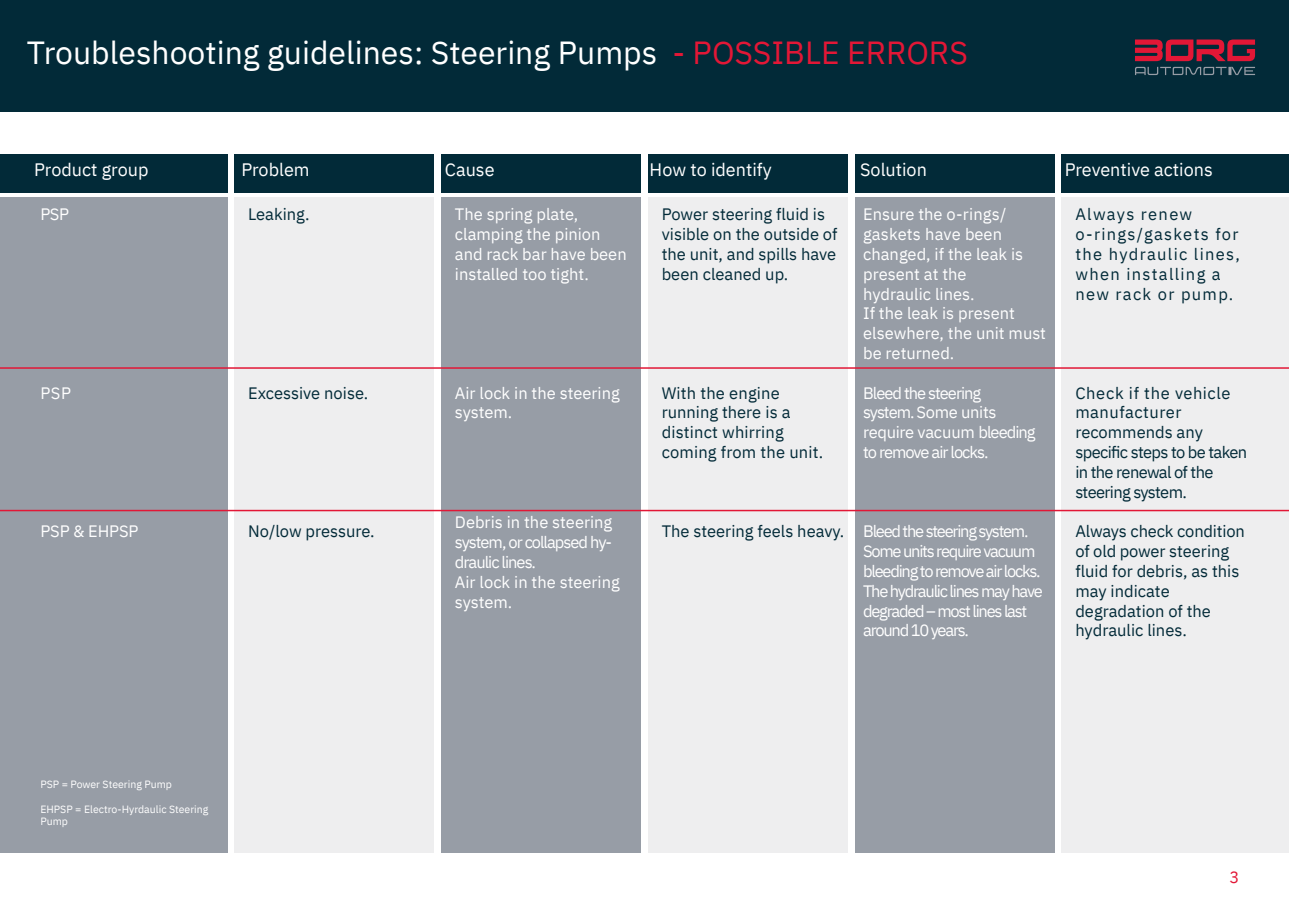
<style>
.page{position:relative;width:1289px;height:919px;background:#fff}
.page>*{position:absolute;margin:0;border:0;box-sizing:border-box;transform-origin:0 0}
.t1{font:31.95px "IBM Plex Sans";color:#fff}
.t2{font:18px "IBM Plex Sans";color:#fff}
.t3{font:16.5px/19.8px "IBM Plex Sans";letter-spacing:-.005em;color:#fff}
.t4{font:16.5px/19.8px "IBM Plex Sans";color:#022a38}
.t5{font:16.5px/19.8px "IBM Plex Sans";letter-spacing:-.075em;color:#fff}
.t6{font:16.5px/19.8px "IBM Plex Sans";letter-spacing:-.04em;color:#022a38}
.t7{font:16.5px/19.8px "IBM Plex Sans";letter-spacing:.08em;color:#022a38}
.t8{font:16.5px/19.8px "IBM Plex Sans";letter-spacing:-.06em;color:#fff}
.t9{font:16.5px "IBM Plex Sans";color:#e21736}
.t10{font:10.5px/12.6px "IBM Plex Sans";color:#fff}
.s1{color:#e21736}
</style>
<div class="page">
<div style="left:0;top:0;width:1288px;height:111px;background:#022a38"></div>
<svg style="left:1135px;top:67px;width:119px;height:8px"></svg>
<svg style="left:1135px;top:39px;width:119px;height:22px"></svg>
<div style="left:234px;top:154px;width:200px;height:38px;background:#022a38"></div>
<div style="left:441px;top:154px;width:200px;height:38px;background:#022a38"></div>
<div style="left:648px;top:154px;width:199px;height:38px;background:#022a38"></div>
<div style="left:854px;top:154px;width:200px;height:38px;background:#022a38"></div>
<div style="left:1061px;top:154px;width:227px;height:38px;background:#022a38"></div>
<div style="left:0;top:154px;width:227px;height:38px;background:#022a38"></div>
<div style="left:0;top:197px;width:227px;height:655px;background:#979da6"></div>
<div style="left:234px;top:197px;width:200px;height:655px;background:#eeeeef"></div>
<div style="left:441px;top:197px;width:200px;height:655px;background:#979da6"></div>
<div style="left:648px;top:197px;width:199px;height:655px;background:#eeeeef"></div>
<div style="left:854px;top:197px;width:200px;height:655px;background:#979da6"></div>
<div style="left:1061px;top:197px;width:227px;height:655px;background:#eeeeef"></div>
<hr style="left:0;top:509px;width:1288px;height:2px;background:#e21736">
<hr style="left:0;top:367px;width:1288px;height:2px;background:#e21736">
<p class="t1" style="left:27px;top:29px;width:942px">Troubleshooting guidelines: Steering Pumps <span class="s1">- POSSIBLE ERRORS</span></p>
<p class="t2" style="left:34px;top:156px;width:116px">Product group</p>
<p class="t2" style="left:241px;top:156px;width:70px">Problem</p>
<p class="t2" style="left:445px;top:156px;width:51px">Cause</p>
<p class="t2" style="left:649px;top:156px;width:124px">How to identify</p>
<p class="t2" style="left:860px;top:156px;width:68px">Solution</p>
<p class="t2" style="left:1064px;top:156px;width:150px">Preventive actions</p>
<p class="t3" style="left:40px;top:203px;width:30px">PSP</p>
<p class="t4" style="left:248px;top:203px;width:63px">Leaking.</p>
<p class="t3" style="left:455px;top:203px;width:173px">The spring plate, clamping the pinion and rack bar have been installed too tight.</p>
<p class="t4" style="left:661px;top:203px;width:177px">Power steering fluid is visible on the outside of the unit, and spills have been cleaned up.</p>
<p class="t3" style="left:863px;top:203px;width:162px">Ensure the o-rings/ gaskets have been changed, if the leak is present at the hydraulic lines.</p>
<p class="t3" style="left:863px;top:302px;width:184px">If the leak is present elsewhere, the unit must be returned.</p>
<p class="t8" style="left:863px;top:381px;width:174px">Bleed the steering system. Some units require vacuum bleeding to remove air locks.</p>
<p class="t7" style="left:1075px;top:203px;width:166px">Always renew o-rings/gaskets for the hydraulic lines, when installing a new rack or pump.</p>
<p class="t4" style="left:248px;top:381px;width:122px">Excessive noise.</p>
<p class="t3" style="left:455px;top:381px;width:166px">Air lock in the steering system.</p>
<p class="t4" style="left:661px;top:381px;width:163px">With the engine running there is a distinct whirring coming from the unit.</p>
<p class="t6" style="left:1075px;top:381px;width:173px">Check if the vehicle manufacturer recommends any specific steps to be taken in the renewal of the steering system.</p>
<p class="t4" style="left:1075px;top:520px;width:171px">Always check condition of old power steering fluid for debris, as this may indicate degradation of the hydraulic lines.</p>
<p class="t3" style="left:40px;top:381px;width:32px">PSP</p>
<p class="t3" style="left:455px;top:511px;width:159px;text-align:justify">Debris in the steering system, or collapsed hy&shy;draulic lines.</p>
<p class="t3" style="left:455px;top:570px;width:166px">Air lock in the steering system.</p>
<p class="t4" style="left:248px;top:520px;width:128px">No/low pressure.</p>
<p class="t4" style="left:661px;top:520px;width:184px">The steering feels heavy.</p>
<p class="t5" style="left:863px;top:520px;width:179px">Bleed the steering system.<br>Some units require vacuum bleeding to remove air locks.</p>
<p class="t5" style="left:863px;top:579px;width:181px">The hydraulic lines may have degraded – most lines last around 10 years.</p>
<p class="t3" style="left:40px;top:520px;width:100px">PSP &amp; EHPSP</p>
<p class="t10" style="left:40px;top:776px;width:133px">PSP = Power Steering Pump</p>
<p class="t10" style="left:40px;top:801px;width:169px">EHPSP = Electro-Hyrdaulic Steering<br>Pump</p>
<p class="t9" style="left:1229px;top:864px;width:11px">3</p>
</div>
